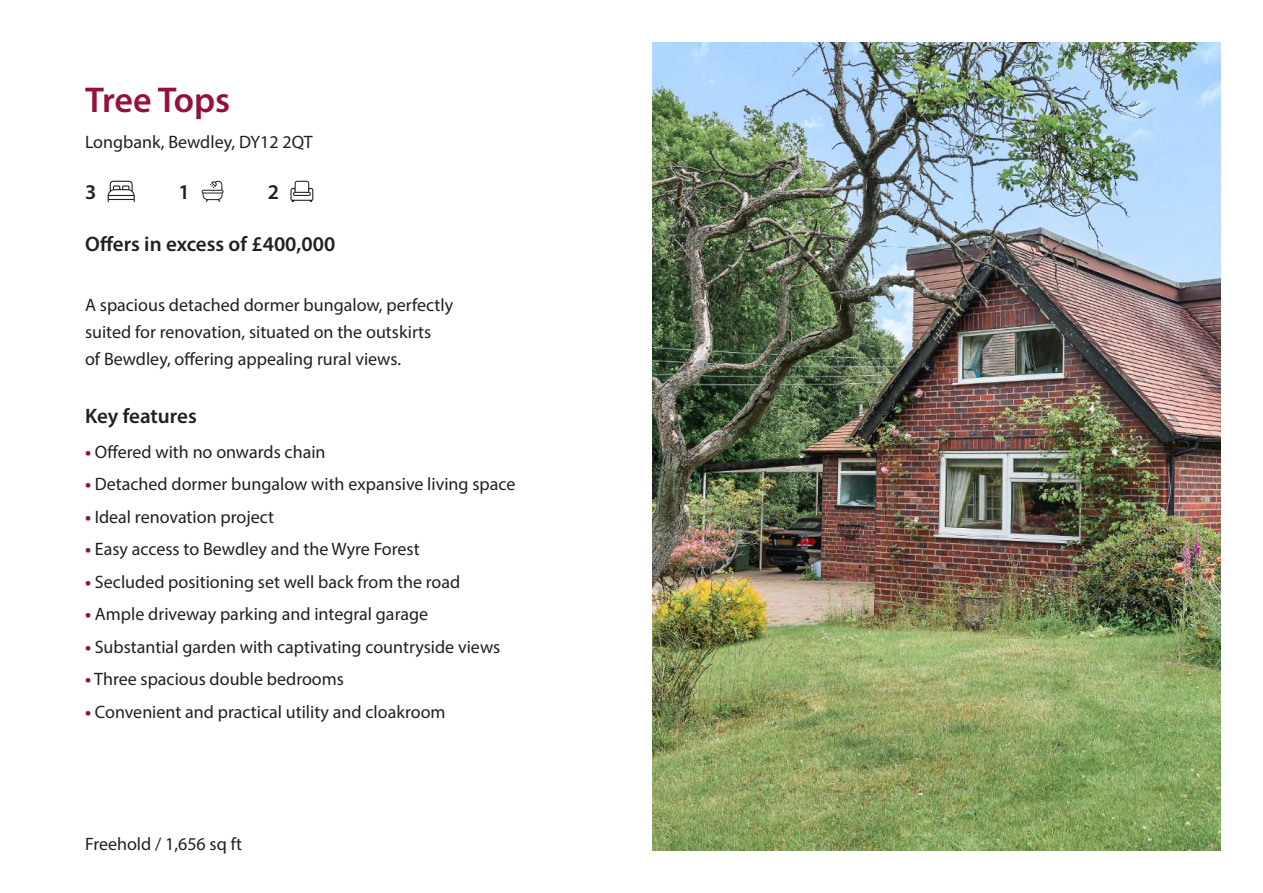
<style>
.page{position:relative;width:1263px;height:893px;background:#fff}
.page>*{position:absolute;margin:0;border:0;box-sizing:border-box;transform-origin:0 0}
.t1{font:600 36px "Myriad Pro";letter-spacing:-.005em;color:#95103b}
.t2{font:600 21px "Myriad Pro";color:#231f20}
.t3{font:18px/27px "Myriad Pro";color:#231f20}
.s1{font-weight:700;color:#95103b}
</style>
<div class="page">
<img style="left:653px;top:43px;width:567px;height:807px">
<svg style="left:108px;top:181px;width:27px;height:21px"></svg>
<svg style="left:202px;top:181px;width:22px;height:21px"></svg>
<svg style="left:290px;top:181px;width:23px;height:21px"></svg>
<h1 class="t1" style="left:85px;top:77px;width:147px">Tree Tops</h1>
<p class="t3" style="left:85px;top:128px;width:229px">Longbank, Bewdley, DY12 2QT</p>
<p class="t2" style="left:85px;top:179px;width:13px">3</p>
<p class="t2" style="left:179px;top:179px;width:13px">1</p>
<p class="t2" style="left:268px;top:179px;width:13px">2</p>
<p class="t2" style="left:85px;top:230px;width:252px">Offers in excess of £400,000</p>
<p class="t3" style="left:85px;top:291px;width:370px">A spacious detached dormer bungalow, perfectly suited for renovation, situated on the outskirts<br>of Bewdley, offering appealing rural views.</p>
<p class="t2" style="left:85px;top:402px;width:113px">Key features</p>
<p class="t3" style="left:85px;top:438px;width:242px"><span class="s1">•</span> Offered with no onwards chain</p>
<p class="t3" style="left:85px;top:470px;width:432px"><span class="s1">•</span> Detached dormer bungalow with expansive living space</p>
<p class="t3" style="left:85px;top:503px;width:190px"><span class="s1">•</span> Ideal renovation project</p>
<p class="t3" style="left:85px;top:535px;width:336px"><span class="s1">•</span> Easy access to Bewdley and the Wyre Forest</p>
<p class="t3" style="left:85px;top:568px;width:377px"><span class="s1">•</span> Secluded positioning set well back from the road</p>
<p class="t3" style="left:85px;top:600px;width:345px"><span class="s1">•</span> Ample driveway parking and integral garage</p>
<p class="t3" style="left:85px;top:633px;width:417px"><span class="s1">•</span> Substantial garden with captivating countryside views</p>
<p class="t3" style="left:85px;top:665px;width:260px"><span class="s1">•</span> Three spacious double bedrooms</p>
<p class="t3" style="left:85px;top:698px;width:362px"><span class="s1">•</span> Convenient and practical utility and cloakroom</p>
<p class="t3" style="left:85px;top:831px;width:159px">Freehold / 1,656 sq ft</p>
</div>
